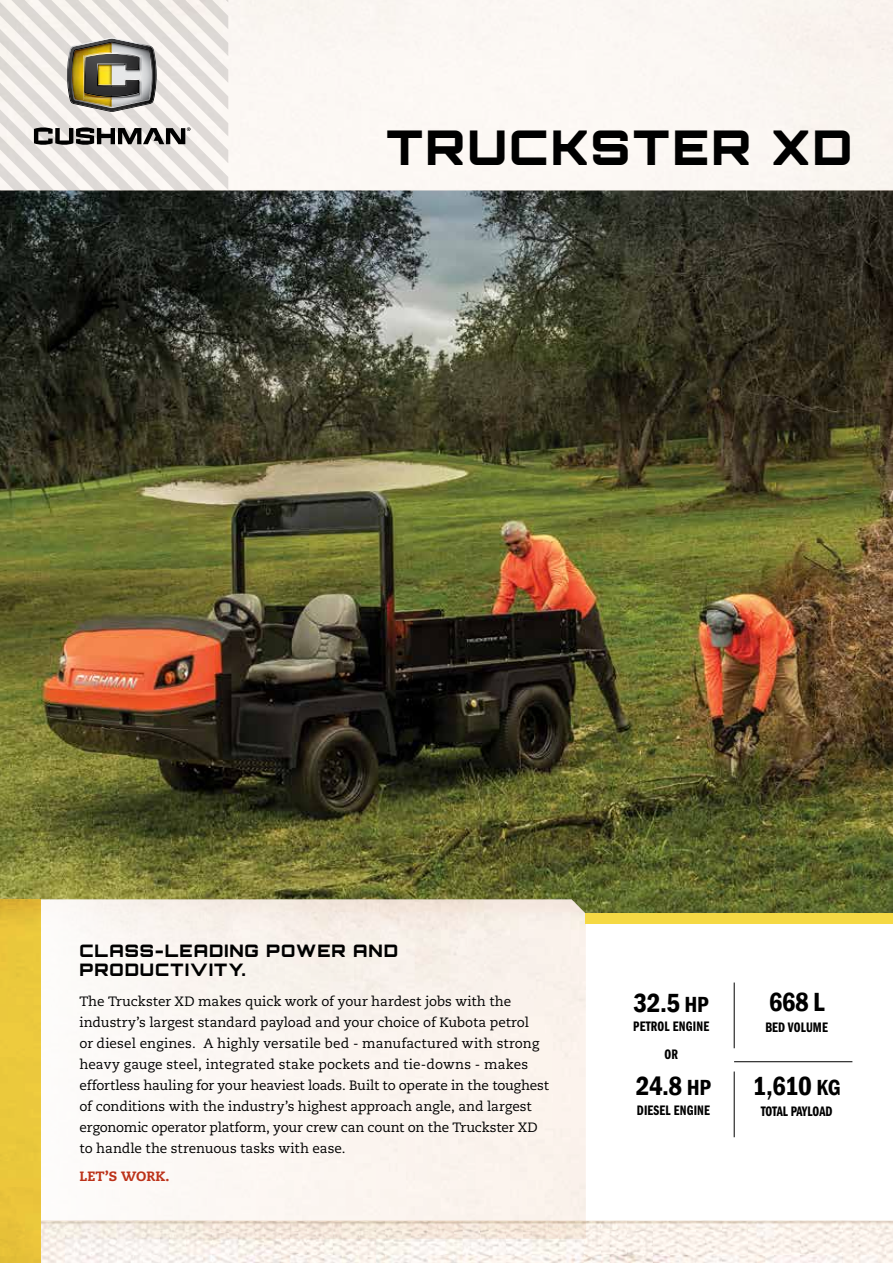
<style>
.page{position:relative;width:893px;height:1263px;background:#fff}
.page>*{position:absolute;margin:0;border:0;box-sizing:border-box;transform-origin:0 0}
.t1{font:900 48px "Orbitron";letter-spacing:.045em;color:#000}
.t2{font:600 condensed 27px "Franklin Gothic";letter-spacing:-.025em;color:#000}
.t3{font:900 17.25px/19.5px "Orbitron";letter-spacing:.055em;color:#000}
.t4{font:14.25px/27.9px "Franklin Gothic Demi Cmpr";letter-spacing:.01em;color:#000;text-align:center}
.t5{font:14.25px "Franklin Gothic Demi Cmpr";letter-spacing:-.015em;color:#000}
.t6{font:13.5px/21px "Caecilia";letter-spacing:-.005em;color:#000}
.t7{font:800 13.5px "Caecilia";letter-spacing:.01em;color:#bc3219}
.s1{font-size:22.5px}
</style>
<div class="page">
<img style="left:0;top:0;width:893px;height:914px">
<img style="left:40px;top:899px;width:546px;height:322px">
<svg style="left:0;top:0;width:228px;height:191px"></svg>
<img style="left:40px;top:1229px;width:853px;height:34px">
<img style="left:40px;top:1221px;width:853px;height:8px">
<div style="left:586px;top:914px;width:307px;height:10px;background:#f5d944"></div>
<hr style="left:734px;top:1071px;width:1px;height:66px;background:#000">
<hr style="left:734px;top:982px;width:1px;height:66px;background:#000">
<hr style="left:734px;top:1061px;width:118px;height:1px;background:#000">
<img style="left:0;top:899px;width:40px;height:364px">
<h1 class="t1" style="left:386px;top:118px;width:468px">TRUCKSTER XD</h1>
<p class="t3" style="left:79px;top:940px;width:320px">CLASS-LEADING POWER AND<br>PRODUCTIVITY.</p>
<p class="t6" style="left:79px;top:991px;width:471px">The Truckster XD makes quick work of your hardest jobs with the industry’s largest standard payload and your choice of Kubota petrol<br>or diesel engines. A highly versatile bed - manufactured with strong heavy gauge steel, integrated stake pockets and tie-downs - makes effortless hauling for your heaviest loads. Built to operate in the toughest of conditions with the industry’s highest approach angle, and largest ergonomic operator platform, your crew can count on the Truckster XD to handle the strenuous tasks with ease.</p>
<p class="t7" style="left:79px;top:1168px;width:92px">LET’S WORK.</p>
<h2 class="t2" style="left:634px;top:984px;width:77px">32.5 <span class="s1">HP</span></h2>
<p class="t4" style="left:633px;top:1013px;width:77px">PETROL ENGINE<br>OR</p>
<h2 class="t2" style="left:636px;top:1068px;width:77px">24.8 <span class="s1">HP</span></h2>
<p class="t4" style="left:637px;top:1097px;width:75px">DIESEL ENGINE</p>
<h2 class="t2" style="left:769px;top:984px;width:57px">668 L</h2>
<p class="t4" style="left:765px;top:1013px;width:64px">BED VOLUME</p>
<h2 class="t2" style="left:752px;top:1068px;width:90px">1,610 <span class="s1">KG</span></h2>
<p class="t5" style="left:761px;top:1103px;width:73px">TOTAL PAYLOAD</p>
</div>
